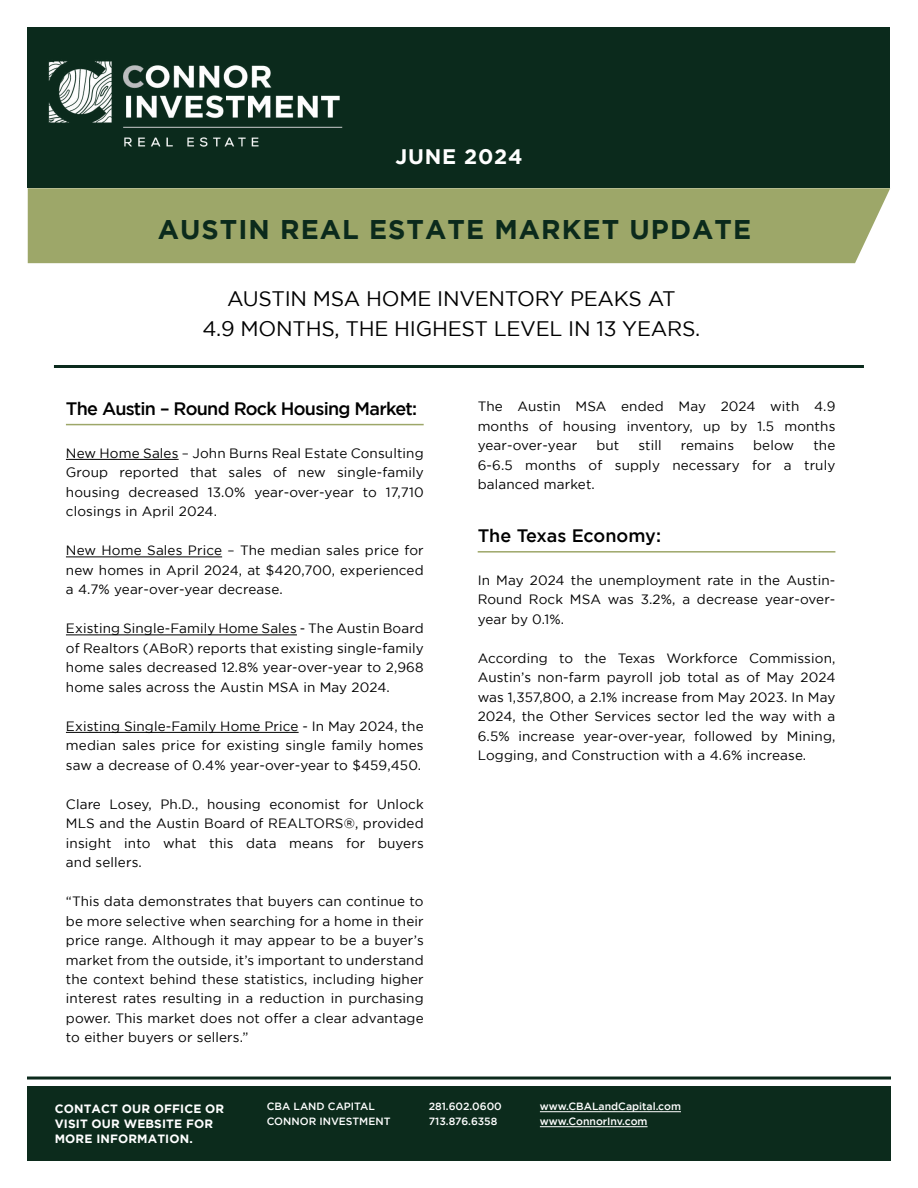
<style>
.page{position:relative;width:918px;height:1188px;background:#fff}
.page>*{position:absolute;margin:0;border:0;box-sizing:border-box;transform-origin:0 0}
.t1{font:700 27px "Gotham";letter-spacing:.04em;color:#0b2a1c}
.t2{font:21px/30px "Gotham";letter-spacing:-.015em;color:#000;text-align:center}
.t3{font:700 21px "Gotham";letter-spacing:.04em;color:#fff}
.t4{font:500 18px "Gotham";letter-spacing:-.04em;color:#000}
.t5{font:500 18px "Gotham";letter-spacing:-.01em;color:#000}
.t6{font:13.5px/19.5px "Gotham";letter-spacing:.01em;color:#000;text-align:justify}
.t7{font:700 12px/15px "Gotham";letter-spacing:.01em;color:#fff}
.t8{font:500 10.5px "Gotham";color:#fff}
</style>
<div class="page">
<hr style="left:66px;top:459px;width:113px;height:1px;background:#000">
<hr style="left:66px;top:557px;width:156px;height:1px;background:#000">
<hr style="left:66px;top:635px;width:231px;height:1px;background:#000">
<hr style="left:66px;top:732px;width:233px;height:1px;background:#000">
<hr style="left:66px;top:424px;width:358px;height:1px;background:#9da769">
<hr style="left:478px;top:551px;width:357px;height:2px;background:#9da769">
<div style="left:28px;top:28px;width:862px;height:160px;background:#0b2a1c"></div>
<hr style="left:54px;top:365px;width:810px;height:3px;background:#0b2a1c">
<hr style="left:27px;top:1077px;width:864px;height:3px;background:#0b2a1c">
<div style="left:27px;top:1086px;width:864px;height:75px;background:#0c2b1c"></div>
<div style="left:28px;top:188px;width:862px;height:75px;background:#9da769"></div>
<hr style="left:540px;top:1111px;width:141px;height:1px;background:#fff">
<hr style="left:540px;top:1126px;width:108px;height:1px;background:#fff">
<img style="left:48px;top:61px;width:295px;height:86px">
<h2 class="t3" style="left:395px;top:144px;width:129px">JUNE 2024</h2>
<h1 class="t1" style="left:158px;top:214px;width:595px">AUSTIN REAL ESTATE MARKET UPDATE</h1>
<h2 class="t2" style="left:202px;top:283px;width:499px">AUSTIN MSA HOME INVENTORY PEAKS AT<br>4.9 MONTHS, THE HIGHEST LEVEL IN 13 YEARS.</h2>
<h3 class="t4" style="left:66px;top:398px;width:353px">The Austin – Round Rock Housing Market:</h3>
<p class="t6" style="left:66px;top:443px;width:359px">New Home Sales – John Burns Real Estate Consulting Group reported that sales of new single-family housing decreased 13.0% year-over-year to 17,710 closings in April 2024.</p>
<p class="t6" style="left:66px;top:540px;width:359px">New Home Sales Price – The median sales price for new homes in April 2024, at $420,700, experienced a 4.7% year-over-year decrease.</p>
<p class="t6" style="left:66px;top:618px;width:359px">Existing Single-Family Home Sales - The Austin Board of Realtors (ABoR) reports that existing single-family home sales decreased 12.8% year-over-year to 2,968 home sales across the Austin MSA in May 2024.</p>
<p class="t6" style="left:66px;top:716px;width:359px">Existing Single-Family Home Price - In May 2024, the median sales price for existing single family homes saw a decrease of 0.4% year-over-year to $459,450.</p>
<p class="t6" style="left:66px;top:794px;width:359px">Clare Losey, Ph.D., housing economist for Unlock MLS and the Austin Board of REALTORS®, provided insight into what this data means for buyers and sellers.</p>
<p class="t6" style="left:66px;top:891px;width:359px">“This data demonstrates that buyers can continue to be more selective when searching for a home in their price range. Although it may appear to be a buyer’s market from the outside, it’s important to understand the context behind these statistics, including higher interest rates resulting in a reduction in purchasing power. This market does not offer a clear advantage to either buyers or sellers.”</p>
<p class="t6" style="left:478px;top:397px;width:359px">The Austin MSA ended May 2024 with 4.9 months of housing inventory, up by 1.5 months year-over-year</p>
<p class="t6" style="left:478px;top:436px;width:359px;text-indent:336px">the 6-6.5 months of supply necessary for a truly balanced market.</p>
<h3 class="t5" style="left:478px;top:525px;width:185px">The Texas Economy:</h3>
<p class="t6" style="left:478px;top:570px;width:359px">In May 2024 the unemployment rate in the Austin-Round Rock MSA was 3.2%, a decrease year-over&shy;year by 0.1%.</p>
<p class="t6" style="left:478px;top:648px;width:359px">According to the Texas Workforce Commission, Austin’s non-farm payroll job total as of May 2024 was 1,357,800, a 2.1% increase from May 2023. In May 2024, the Other Services sector led the way with a 6.5% increase year-over-year, followed by Mining, Logging, and Construction with a 4.6% increase.</p>
<p class="t6" style="left:596px;top:436px;width:25px">but</p>
<p class="t6" style="left:639px;top:436px;width:25px">still</p>
<p class="t6" style="left:681px;top:436px;width:55px">remains</p>
<p class="t6" style="left:753px;top:436px;width:43px">below</p>
<p class="t7" style="left:55px;top:1101px;width:171px">CONTACT OUR OFFICE OR<br>VISIT OUR WEBSITE FOR<br>MORE INFORMATION.</p>
<p class="t8" style="left:267px;top:1101px;width:110px">CBA LAND CAPITAL</p>
<p class="t8" style="left:429px;top:1101px;width:75px">281.602.0600</p>
<p class="t8" style="left:540px;top:1101px;width:143px">www.CBALandCapital.com</p>
<p class="t8" style="left:267px;top:1116px;width:125px">CONNOR INVESTMENT</p>
<p class="t8" style="left:429px;top:1116px;width:70px">713.876.6358</p>
<p class="t8" style="left:540px;top:1116px;width:109px">www.ConnorInv.com</p>
</div>
